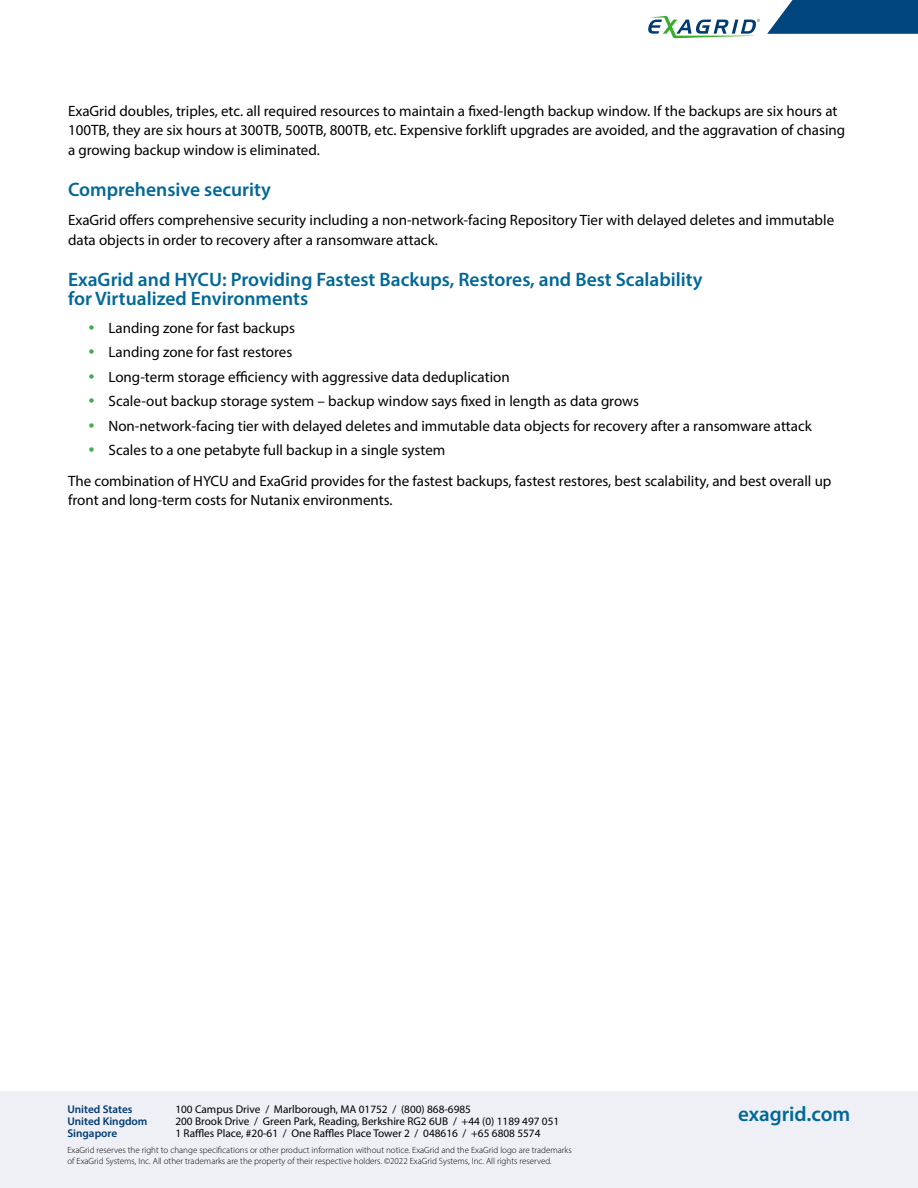
<style>
.page{position:relative;width:918px;height:1188px;background:#fff}
.page>*{position:absolute;margin:0;border:0;box-sizing:border-box;transform-origin:0 0}
.t1{font:600 21px "Myriad Pro";color:#006898}
.t2{font:600 19.5px/19.5px "Myriad Pro";color:#006898}
.t3{font:15px/24.5px "Myriad Pro";color:#000}
.t4{font:11.25px "Myriad Pro";color:#000}
.t5{font:600 11.25px "Myriad Pro";color:#003b71}
.t6{font:300 9px/10.5px "Myriad Pro";color:#000}
</style>
<div class="page">
<svg style="left:648px;top:16px;width:112px;height:22px"></svg>
<svg style="left:767px;top:0;width:151px;height:34px;background:#165588"></svg>
<div style="left:0;top:1092px;width:918px;height:96px;background:#eef0f5"></div>
<p class="t3" style="left:68px;top:101px;width:779px;line-height:19.5px">ExaGrid doubles, triples, etc. all required resources to maintain a fixed-length backup window. If the backups are six hours at<br>100TB, they are six hours at 300TB, 500TB, 800TB, etc. Expensive forklift upgrades are avoided, and the aggravation of chasing a growing backup window is eliminated.</p>
<h2 class="t2" style="left:68px;top:179px;width:204px">Comprehensive security</h2>
<p class="t3" style="left:68px;top:210px;width:768px;line-height:19.5px">ExaGrid offers comprehensive security including a non-network-facing Repository Tier with delayed deletes and immutable data objects in order to recovery after a ransomware attack.</p>
<h2 class="t2" style="left:68px;top:269px;width:636px">ExaGrid and HYCU: Providing Fastest Backups, Restores, and Best Scalability for Virtualized Environments</h2>
<p class="t3" style="left:109px;top:316px;width:705px">Landing zone for fast backups<br>Landing zone for fast restores<br>Long-term storage efficiency with aggressive data deduplication<br>Scale-out backup storage system – backup window says fixed in length as data grows<br>Non-network-facing tier with delayed deletes and immutable data objects for recovery after a ransomware attack Scales to a one petabyte full backup in a single system</p>
<p class="t3" style="left:68px;top:471px;width:765px;line-height:19.5px">The combination of HYCU and ExaGrid provides for the fastest backups, fastest restores, best scalability, and best overall up front and long-term costs for Nutanix environments.</p>
<p class="t5" style="left:67px;top:1102px;width:67px">United States</p>
<p class="t4" style="left:175px;top:1103px;width:297px">100 Campus Drive / Marlborough, MA 01752 / (800) 868-6985</p>
<p class="t5" style="left:67px;top:1114px;width:82px">United Kingdom</p>
<p class="t4" style="left:175px;top:1115px;width:385px">200 Brook Drive / Green Park, Reading, Berkshire RG2 6UB / +44 (0) 1189 497 051</p>
<p class="t5" style="left:67px;top:1126px;width:51px">Singapore</p>
<p class="t4" style="left:175px;top:1127px;width:367px">1 Raffles Place, #20-61 / One Raffles Place Tower 2 / 048616 / +65 6808 5574</p>
<p class="t6" style="left:67px;top:1145px;width:506px">ExaGrid reserves the right to change specifications or other product information without notice. ExaGrid and the ExaGrid logo are trademarks of ExaGrid Systems, Inc. All other trademarks are the property of their respective holders. ©2022 ExaGrid Systems, Inc. All rights reserved.</p>
<h1 class="t1" style="left:738px;top:1100px;width:114px">exagrid.com</h1>
</div>
